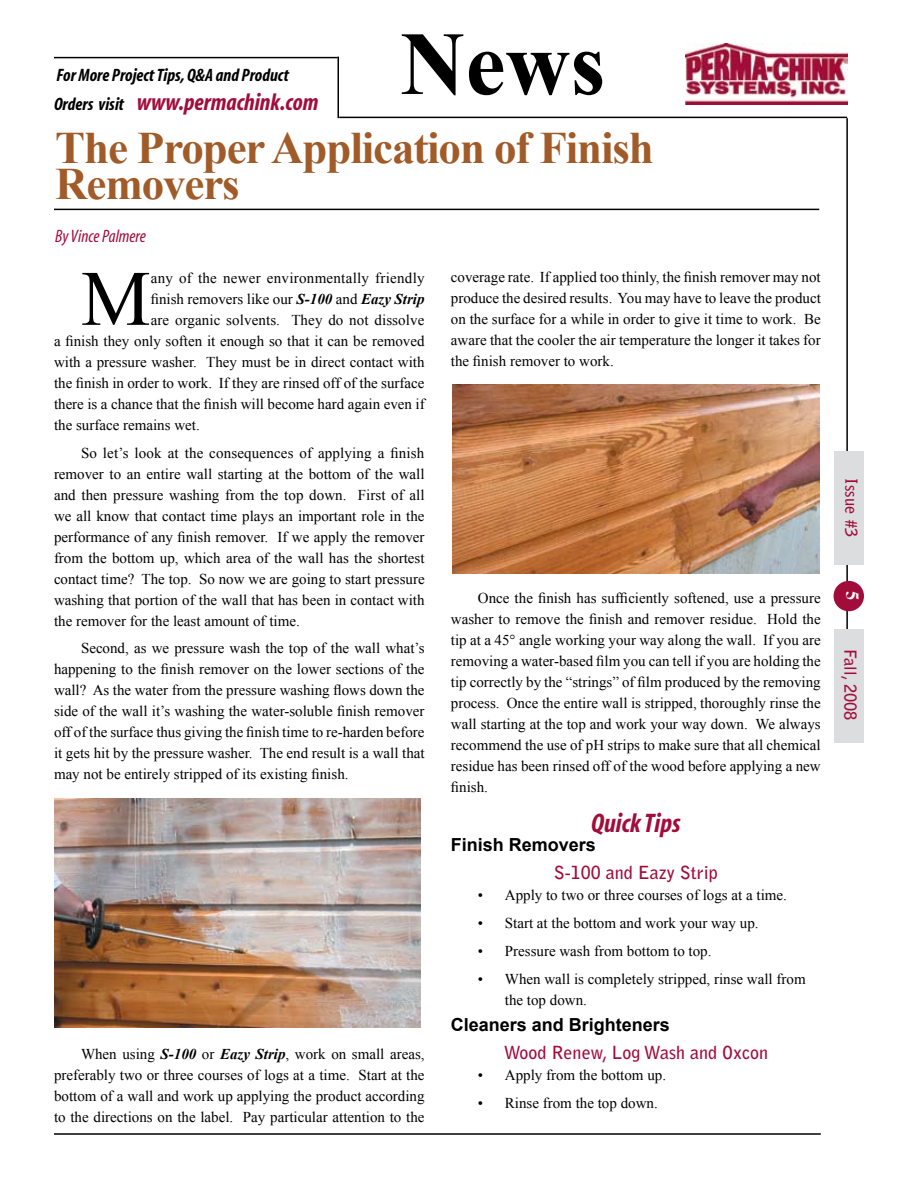
<style>
.page{position:relative;width:918px;height:1188px;background:#fff}
.page>*{position:absolute;margin:0;border:0;box-sizing:border-box;transform-origin:0 0}
.t1{font:700 90px "Times New Roman";color:#000}
.t2{font:78.45px "Times New Roman";color:#000}
.t3{font:700 45px/36px "Times New Roman";letter-spacing:-.025em;color:#a15b28}
.t4{font:italic 700 condensed 27px "Myriad";color:#a20c3b}
.t5{font:italic 700 condensed 24px "Myriad";color:#a20c3b}
.t6{font:700 18px "Bell Gothic";color:#a20c3b}
.t7{font:700 18px "Arial";color:#000}
.t8{font:italic 700 condensed 18px "Myriad";color:#000}
.t9{font:italic condensed 18px "Myriad";color:#a20c3b}
.t10{font:700 18px "Times New Roman";color:#fff}
.t11{font:700 16.5px "Bell Gothic";color:#a20c3b}
.t12{font:15px/21px "Times New Roman";color:#000;text-align:justify}
.t13{font:15px "Times New Roman";letter-spacing:.02em;color:#000}
.s1{font-size:18px;color:#000}
.s2{font-weight:700;font-style:italic}
</style>
<div class="page">
<hr style="left:54px;top:57px;width:284px;height:1px;background:#000">
<hr style="left:338px;top:57px;width:1px;height:61px;background:#000">
<hr style="left:339px;top:117px;width:508px;height:1px;background:#000">
<hr style="left:846px;top:118px;width:2px;height:556px;background:#000">
<div style="left:834px;top:451px;width:30px;height:114px;background:#dcddde"></div>
<div style="left:834px;top:629px;width:30px;height:113px;background:#dcddde"></div>
<div style="left:834px;top:581px;width:30px;height:30px;background:#a20c3b;border-radius:50%"></div>
<img style="left:686px;top:43px;width:162px;height:62px">
<hr style="left:54px;top:1133px;width:767px;height:2px;background:#000">
<hr style="left:54px;top:209px;width:765px;height:1px;background:#000">
<img style="left:452px;top:384px;width:367px;height:189px">
<img style="left:54px;top:799px;width:367px;height:229px">
<p class="t8" style="left:57px;top:66px;width:234px">For More Project Tips, Q&amp;A and Product</p>
<h3 class="t5" style="left:54px;top:90px;width:266px"><span class="s1">Orders visit</span> www.permachink.com</h3>
<h1 class="t1" style="left:400px;top:2px;width:206px">News</h1>
<h3 class="t3" style="left:55px;top:129px;width:600px">The Proper Application of Finish<br>Removers</h3>
<p class="t9" style="left:55px;top:227px;width:92px">By Vince Palmere</p>
<h2 class="t2" style="left:81px;top:246px;width:71px">M</h2>
<p class="t13" style="left:151px;top:268px;width:275px">any of the newer environmentally friendly</p>
<p class="t12" style="left:151px;top:288px;width:275px">finish removers like our <span class="s2">S-100</span> and <span class="s2">Eazy Strip</span></p>
<p class="t12" style="left:151px;top:309px;width:275px">are organic solvents. They do not dissolve</p>
<p class="t12" style="left:54px;top:330px;width:372px">a finish they only soften it enough so that it can be removed</p>
<p class="t12" style="left:54px;top:351px;width:372px">with a pressure washer. They must be in direct contact with</p>
<p class="t12" style="left:54px;top:372px;width:372px">the finish in order to work. If they are rinsed off of the surface</p>
<p class="t12" style="left:54px;top:393px;width:372px">there is a chance that the finish will become hard again even if</p>
<p class="t12" style="left:54px;top:414px;width:147px">the surface remains wet.</p>
<p class="t12" style="left:54px;top:442px;width:372px;text-indent:27px">So let’s look at the consequences of applying a finish remover to an entire wall starting at the bottom of the wall and then pressure washing from the top down. First of all we all know that contact time plays an important role in the performance of any finish remover. If we apply the remover from the bottom up, which area of the wall has the shortest contact time? The top. So now we are going to start pressure washing that portion of the wall that has been in contact with the remover for the least amount of time.</p>
<p class="t12" style="left:54px;top:638px;width:372px;text-indent:27px">Second, as we pressure wash the top of the wall what’s happening to the finish remover on the lower sections of the wall? As the water from the pressure washing flows down the side of the wall it’s washing the water-soluble finish remover off of the surface thus giving the finish time to re-harden before it gets hit by the pressure washer. The end result is a wall that may not be entirely stripped of its existing finish.</p>
<p class="t12" style="left:54px;top:1043px;width:372px;text-indent:27px">When using <span class="s2">S-100</span> or <span class="s2">Eazy Strip</span>, work on small areas, preferably two or three courses of logs at a time. Start at the bottom of a wall and work up applying the product according to the directions on the label. Pay particular attention to the</p>
<p class="t12" style="left:451px;top:266px;width:371px">coverage rate. If applied too thinly, the finish remover may not produce the desired results. You may have to leave the product on the surface for a while in order to give it time to work. Be aware that the cooler the air temperature the longer it takes for the finish remover to work.</p>
<p class="t12" style="left:451px;top:588px;width:371px;text-indent:27px">Once the finish has sufficiently softened, use a pressure washer to remove the finish and remover residue. Hold the tip at a 45° angle working your way along the wall. If you are removing a water-based film you can tell if you are holding the tip correctly by the “strings” of film produced by the removing process. Once the entire wall is stripped, thoroughly rinse the wall starting at the top and work your way down. We always recommend the use of pH strips to make sure that all chemical residue has been rinsed off of the wood before applying a new finish.</p>
<h3 class="t4" style="left:591px;top:809px;width:91px">Quick Tips</h3>
<p class="t7" style="left:451px;top:833px;width:147px">Finish Removers</p>
<p class="t6" style="left:554px;top:862px;width:165px">S-100 and Eazy Strip</p>
<p class="t12" style="left:478px;top:885px;width:311px">• Apply to two or three courses of logs at a time.</p>
<p class="t12" style="left:478px;top:912px;width:282px">• Start at the bottom and work your way up.</p>
<p class="t12" style="left:478px;top:940px;width:235px">• Pressure wash from bottom to top.</p>
<p class="t12" style="left:505px;top:968px;width:302px;text-indent:-27px">• When wall is completely stripped, rinse wall from the top down.</p>
<p class="t7" style="left:451px;top:1013px;width:221px">Cleaners and Brighteners</p>
<p class="t6" style="left:504px;top:1042px;width:266px">Wood Renew, Log Wash and Oxcon</p>
<p class="t12" style="left:478px;top:1065px;width:190px">• Apply from the bottom up.</p>
<p class="t12" style="left:478px;top:1092px;width:181px">• Rinse from the top down.</p>
<p class="t11" style="left:861px;top:478px;width:61px;rotate:90deg">Issue #3</p>
<p class="t10" style="left:865px;top:591px;width:10px;rotate:90deg">5</p>
<p class="t11" style="left:860px;top:649px;width:73px;rotate:90deg">Fall, 2008</p>
</div>
